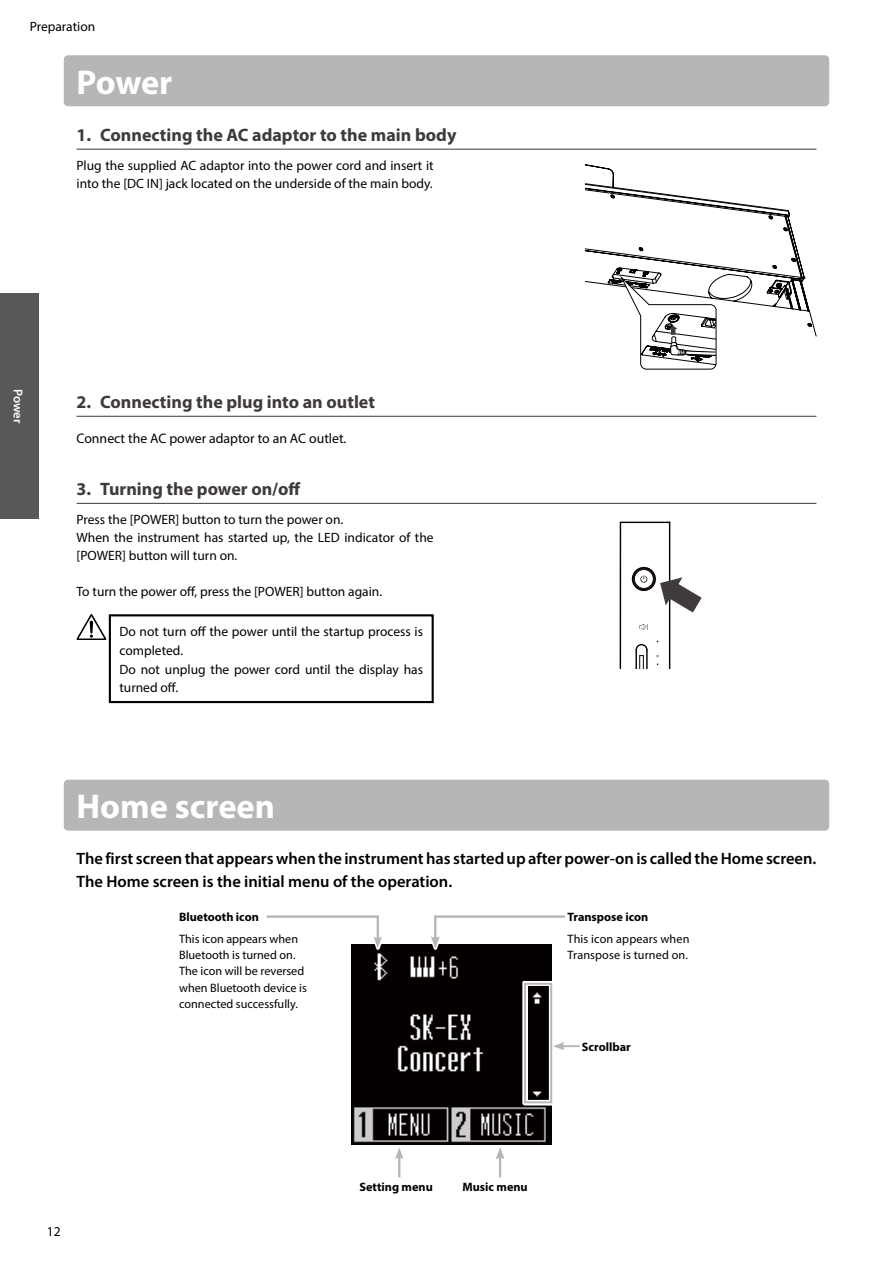
<style>
.page{position:relative;width:893px;height:1263px;background:#fff}
.page>*{position:absolute;margin:0;border:0;box-sizing:border-box;transform-origin:0 0}
.t1{font:700 34.5px "Myriad Pro";color:#fff}
.t2{font:700 18px "Myriad Pro";color:#3e3a39}
.t3{font:600 16.5px/22.5px "Myriad Pro";color:#000}
.t4{font:13.8px "Myriad Pro";color:#000}
.t5{font:13.5px/18px "Myriad Pro";color:#000}
.t6{font:600 12.75px "Myriad Pro";letter-spacing:-.01em;color:#fff}
.t7{font:12.15px/16.2px "Myriad Pro";color:#000}
.t8{font:700 12.15px "Myriad Pro";color:#000}
</style>
<div class="page">
<div style="left:64px;top:55px;width:765px;height:51px;background:#b5b6b6;border-radius:4px"></div>
<div style="left:0;top:293px;width:38px;height:226px;background:#595757"></div>
<hr style="left:77px;top:149px;width:739px;height:1px;background:#3e3a39">
<hr style="left:77px;top:416px;width:739px;height:1px;background:#3e3a39">
<hr style="left:77px;top:503px;width:739px;height:1px;background:#3e3a39">
<svg style="left:77px;top:614px;width:29px;height:26px"></svg>
<div style="left:109px;top:614px;width:325px;height:89px;border:2px solid #000"></div>
<img style="left:352px;top:944px;width:200px;height:200px">
<svg style="left:395px;top:1148px;width:9px;height:11px"></svg>
<svg style="left:351px;top:944px;width:33px;height:6px"></svg>
<svg style="left:429px;top:944px;width:123px;height:6px"></svg>
<svg style="left:522px;top:981px;width:31px;height:124px;background:#373434"></svg>
<hr style="left:398px;top:1156px;width:2px;height:21px;background:#b5b6b6">
<hr style="left:499px;top:1156px;width:2px;height:21px;background:#b5b6b6">
<svg style="left:496px;top:1147px;width:8px;height:12px"></svg>
<div style="left:551px;top:1040px;width:31px;height:12px;background:#fff"></div>
<svg style="left:266px;top:915px;width:116px;height:33px"></svg>
<svg style="left:431px;top:915px;width:134px;height:33px"></svg>
<div style="left:524px;top:983px;width:28px;height:120px;border:2px solid #b5b6b6"></div>
<svg style="left:553px;top:1042px;width:27px;height:8px"></svg>
<div style="left:64px;top:780px;width:765px;height:51px;background:#b5b6b6;border-radius:4px"></div>
<svg style="left:584px;top:164px;width:233px;height:206px"></svg>
<hr style="left:620px;top:522px;width:50px;height:1px;background:#040000">
<hr style="left:669px;top:522px;width:1px;height:147px;background:#040000">
<hr style="left:620px;top:522px;width:1px;height:147px;background:#040000">
<div style="left:632px;top:567px;width:24px;height:24px;border:3px solid #070002;border-radius:50%"></div>
<div style="left:633px;top:568px;width:22px;height:22px;border:2px solid #231815;border-radius:50%"></div>
<svg style="left:640px;top:575px;width:7px;height:8px"></svg>
<svg style="left:639px;top:624px;width:9px;height:6px"></svg>
<svg style="left:635px;top:644px;width:13px;height:25px"></svg>
<svg style="left:660px;top:577px;width:42px;height:35px"></svg>
<p class="t5" style="left:30px;top:17px;width:67px">Preparation</p>
<h1 class="t1" style="left:77px;top:60px;width:97px">Power</h1>
<h2 class="t2" style="left:77px;top:123px;width:381px">1. Connecting the AC adaptor to the main body</h2>
<p class="t5" style="left:77px;top:156px;width:359px">Plug the supplied AC adaptor into the power cord and insert it into the [DC IN] jack located on the underside of the main body.</p>
<p class="t6" style="left:26px;top:389px;width:36px;rotate:90deg">Power</p>
<h2 class="t2" style="left:77px;top:390px;width:300px">2. Connecting the plug into an outlet</h2>
<p class="t4" style="left:77px;top:430px;width:271px">Connect the AC power adaptor to an AC outlet.</p>
<h2 class="t2" style="left:77px;top:477px;width:226px">3. Turning the power on/off</h2>
<p class="t5" style="left:77px;top:510px;width:359px">Press the [POWER] button to turn the power on.<br>When the instrument has started up, the LED indicator of the [POWER] button will turn on.</p>
<p class="t5" style="left:77px;top:582px;width:307px">To turn the power off, press the [POWER] button again.</p>
<p class="t5" style="left:119px;top:622px;width:305px;line-height:18.8px">Do not turn off the power until the startup process is completed.<br>Do not unplug the power cord until the display has turned off.</p>
<h1 class="t1" style="left:77px;top:784px;width:200px">Home screen</h1>
<p class="t3" style="left:77px;top:847px;width:741px">The first screen that appears when the instrument has started up after power-on is called the Home screen.<br>The Home screen is the initial menu of the operation.</p>
<p class="t8" style="left:179px;top:908px;width:81px">Bluetooth icon</p>
<p class="t7" style="left:179px;top:930px;width:129px">This icon appears when<br>Bluetooth is turned on.<br>The icon will be reversed when Bluetooth device is connected successfully.</p>
<p class="t8" style="left:567px;top:908px;width:82px">Transpose icon</p>
<p class="t7" style="left:568px;top:930px;width:123px">This icon appears when<br>Transpose is turned on.</p>
<p class="t8" style="left:582px;top:1039px;width:50px">Scrollbar</p>
<p class="t5" style="left:47px;top:1222px;width:15px">12</p>
<p class="t8" style="left:359px;top:1179px;width:75px">Setting menu</p>
<p class="t8" style="left:462px;top:1179px;width:67px">Music menu</p>
</div>
